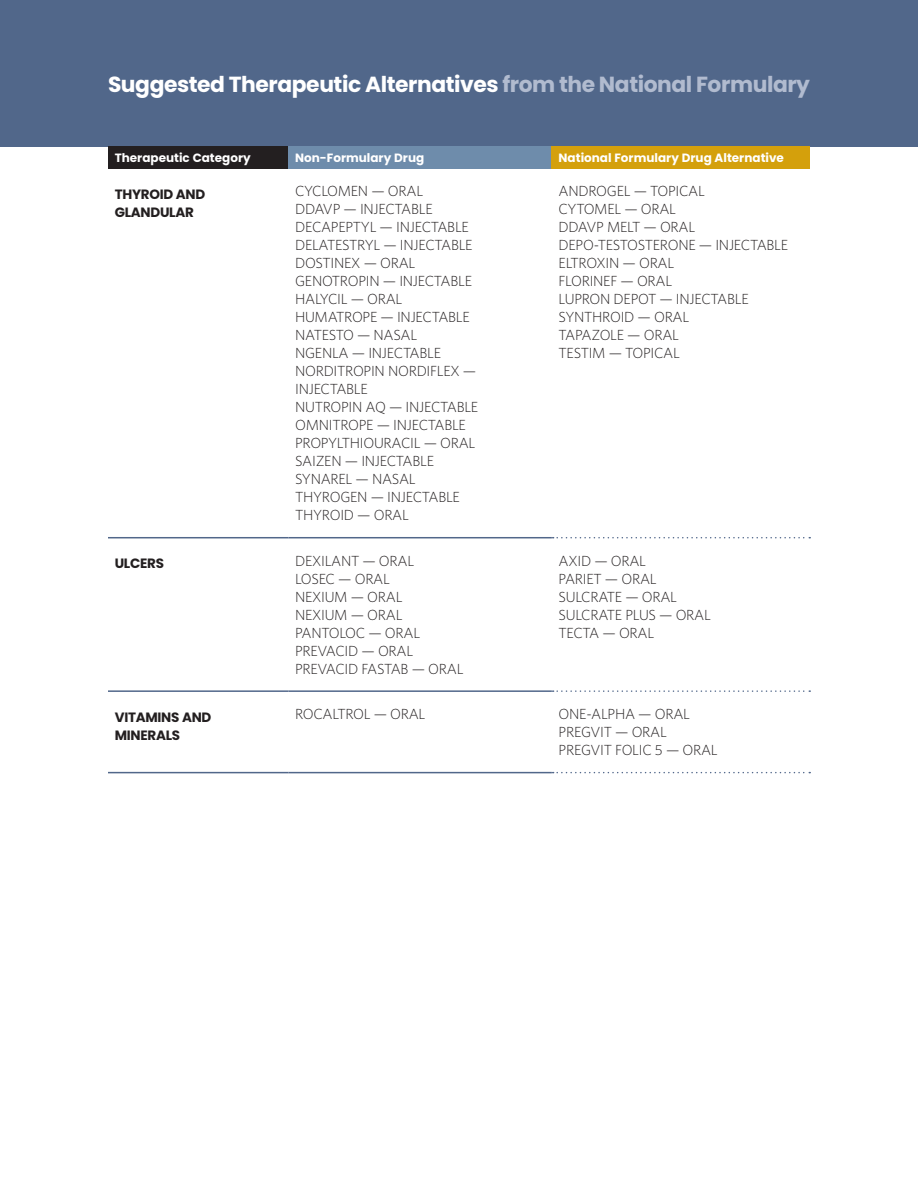
<style>
.page{position:relative;width:918px;height:1188px;background:#fff}
.page>*{position:absolute;margin:0;border:0;box-sizing:border-box;transform-origin:0 0}
.t1{font:700 21.9px "Poppins";letter-spacing:-.02em;color:#fff}
.Drug_Listing{font:300 14.7px/18px "Whitney";letter-spacing:-.02em;color:#231f20}
.Illness{font:700 13.5px/18px "Poppins";letter-spacing:-.02em;color:#231f20}
.Drug_Listing-2{font:700 12px "Poppins";color:#fff}
.s1{color:#b1bbcf}
</style>
<div class="page">
<div style="left:0;top:0;width:918px;height:146px;background:#51678a"></div>
<div style="left:108px;top:146px;width:180px;height:23px;background:#231f20"></div>
<div style="left:288px;top:146px;width:264px;height:23px;background:#6e8cab"></div>
<div style="left:552px;top:146px;width:258px;height:23px;background:#d4a00c"></div>
<svg style="left:553px;top:537px;width:257px;height:1px"></svg>
<svg style="left:553px;top:690px;width:257px;height:2px"></svg>
<svg style="left:553px;top:772px;width:257px;height:1px"></svg>
<hr style="left:108px;top:537px;width:180px;height:1px;background:#51678a">
<hr style="left:288px;top:537px;width:264px;height:1px;background:#51678a">
<hr style="left:108px;top:690px;width:180px;height:2px;background:#51678a">
<hr style="left:288px;top:690px;width:264px;height:2px;background:#51678a">
<hr style="left:108px;top:772px;width:180px;height:1px;background:#51678a">
<hr style="left:288px;top:772px;width:264px;height:1px;background:#51678a">
<p class="t1" style="left:108px;top:72px;width:704px">Suggested Therapeutic Alternatives <span class="s1">from the National Formulary</span></p>
<p class="Drug_Listing-2" style="left:115px;top:151px;width:138px">Therapeutic Category</p>
<p class="Drug_Listing-2" style="left:295px;top:151px;width:131px">Non-Formulary Drug</p>
<p class="Drug_Listing-2" style="left:559px;top:151px;width:227px">National Formulary Drug Alternative</p>
<p class="Illness" style="left:115px;top:185px;width:92px">THYROID AND<br>GLANDULAR</p>
<p class="Drug_Listing" style="left:295px;top:182px;width:130px">CYCLOMEN — ORAL</p>
<p class="Drug_Listing" style="left:559px;top:182px;width:148px">ANDROGEL — TOPICAL</p>
<p class="Drug_Listing" style="left:559px;top:200px;width:119px">CYTOMEL — ORAL</p>
<p class="Drug_Listing" style="left:559px;top:218px;width:138px">DDAVP MELT — ORAL</p>
<p class="Drug_Listing" style="left:559px;top:236px;width:231px">DEPO-TESTOSTERONE — INJECTABLE</p>
<p class="Drug_Listing" style="left:559px;top:254px;width:117px">ELTROXIN — ORAL</p>
<p class="Drug_Listing" style="left:559px;top:272px;width:115px">FLORINEF — ORAL</p>
<p class="Drug_Listing" style="left:559px;top:290px;width:192px">LUPRON DEPOT — INJECTABLE</p>
<p class="Drug_Listing" style="left:559px;top:308px;width:132px">SYNTHROID — ORAL</p>
<p class="Drug_Listing" style="left:559px;top:326px;width:122px">TAPAZOLE — ORAL</p>
<p class="Drug_Listing" style="left:559px;top:344px;width:123px">TESTIM — TOPICAL</p>
<p class="Drug_Listing" style="left:295px;top:200px;width:139px">DDAVP — INJECTABLE</p>
<p class="Drug_Listing" style="left:295px;top:218px;width:175px">DECAPEPTYL — INJECTABLE</p>
<p class="Drug_Listing" style="left:295px;top:236px;width:179px">DELATESTRYL — INJECTABLE</p>
<p class="Drug_Listing" style="left:295px;top:254px;width:122px">DOSTINEX — ORAL</p>
<p class="Drug_Listing" style="left:295px;top:272px;width:179px">GENOTROPIN — INJECTABLE</p>
<p class="Drug_Listing" style="left:295px;top:290px;width:109px">HALYCIL — ORAL</p>
<p class="Drug_Listing" style="left:295px;top:308px;width:176px">HUMATROPE — INJECTABLE</p>
<p class="Drug_Listing" style="left:295px;top:326px;width:124px">NATESTO — NASAL</p>
<p class="Drug_Listing" style="left:295px;top:344px;width:148px">NGENLA — INJECTABLE</p>
<p class="Drug_Listing" style="left:295px;top:362px;width:183px">NORDITROPIN NORDIFLEX —<br>INJECTABLE</p>
<p class="Drug_Listing" style="left:295px;top:398px;width:185px">NUTROPIN AQ — INJECTABLE</p>
<p class="Drug_Listing" style="left:295px;top:416px;width:172px">OMNITROPE — INJECTABLE</p>
<p class="Drug_Listing" style="left:295px;top:434px;width:182px">PROPYLTHIOURACIL — ORAL</p>
<p class="Drug_Listing" style="left:295px;top:452px;width:140px">SAIZEN — INJECTABLE</p>
<p class="Drug_Listing" style="left:295px;top:470px;width:122px">SYNAREL — NASAL</p>
<p class="Drug_Listing" style="left:295px;top:488px;width:166px">THYROGEN — INJECTABLE</p>
<p class="Drug_Listing" style="left:295px;top:506px;width:115px">THYROID — ORAL</p>
<p class="Illness" style="left:115px;top:555px;width:51px">ULCERS</p>
<p class="Drug_Listing" style="left:295px;top:551px;width:121px">DEXILANT — ORAL</p>
<p class="Drug_Listing" style="left:295px;top:569px;width:96px">LOSEC — ORAL</p>
<p class="Drug_Listing" style="left:295px;top:587px;width:109px">NEXIUM — ORAL</p>
<p class="Drug_Listing" style="left:295px;top:605px;width:109px">NEXIUM — ORAL</p>
<p class="Drug_Listing" style="left:295px;top:623px;width:127px">PANTOLOC — ORAL</p>
<p class="Drug_Listing" style="left:295px;top:641px;width:120px">PREVACID — ORAL</p>
<p class="Drug_Listing" style="left:295px;top:659px;width:170px">PREVACID FASTAB — ORAL</p>
<p class="Drug_Listing" style="left:559px;top:551px;width:89px">AXID — ORAL</p>
<p class="Drug_Listing" style="left:559px;top:569px;width:100px">PARIET — ORAL</p>
<p class="Drug_Listing" style="left:559px;top:587px;width:120px">SULCRATE — ORAL</p>
<p class="Drug_Listing" style="left:559px;top:605px;width:154px">SULCRATE PLUS — ORAL</p>
<p class="Drug_Listing" style="left:559px;top:623px;width:97px">TECTA — ORAL</p>
<p class="Illness" style="left:115px;top:708px;width:98px">VITAMINS AND<br>MINERALS</p>
<p class="Drug_Listing" style="left:295px;top:705px;width:132px">ROCALTROL — ORAL</p>
<p class="Drug_Listing" style="left:559px;top:705px;width:133px">ONE-ALPHA — ORAL</p>
<p class="Drug_Listing" style="left:559px;top:723px;width:110px">PREGVIT — ORAL</p>
<p class="Drug_Listing" style="left:559px;top:741px;width:161px">PREGVIT FOLIC 5 — ORAL</p>
</div>
